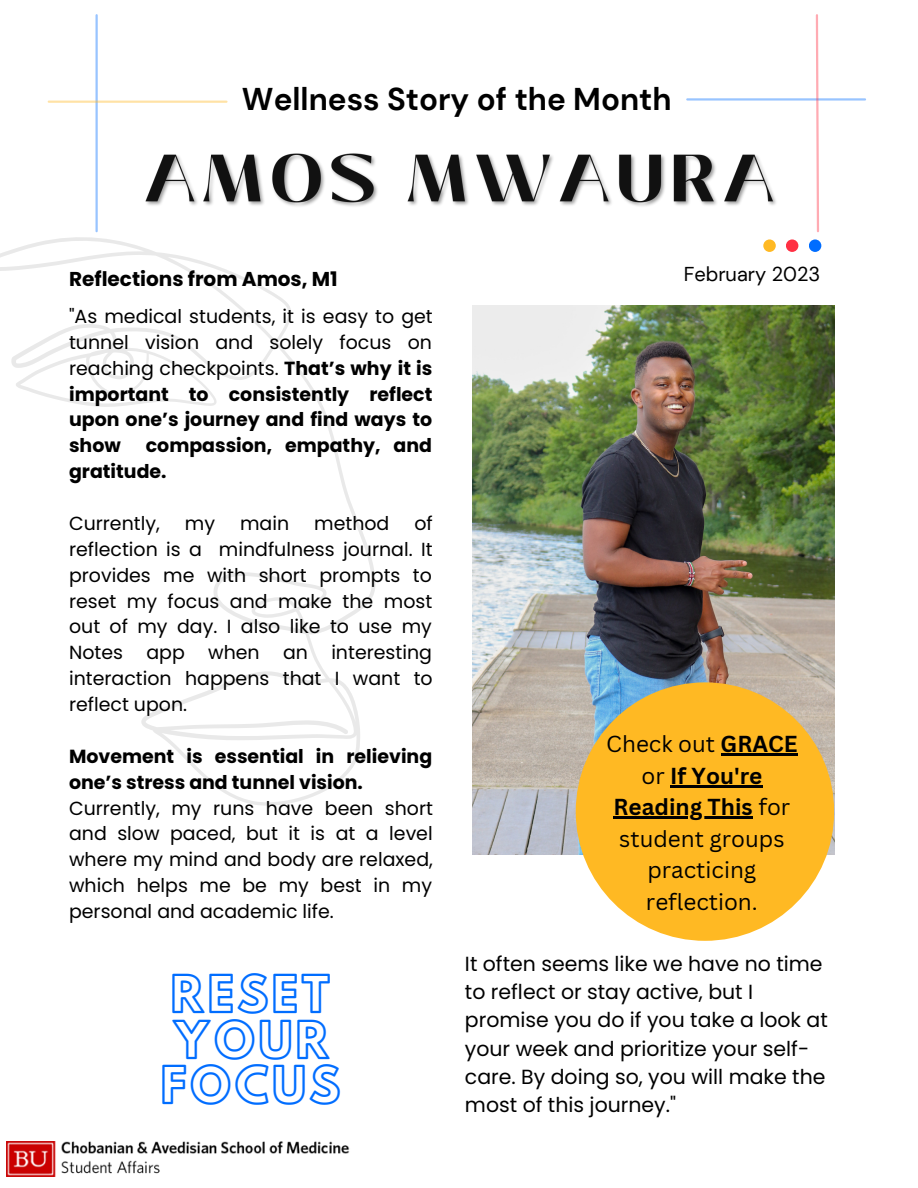
<style>
.page{position:relative;width:918px;height:1188px;background:#fff}
.page>*{position:absolute;margin:0;border:0;box-sizing:border-box;transform-origin:0 0}
.t1{font:45px/45.6px "Hussar Ekologiczne 1";letter-spacing:.06em;color:#006dff}
.t2{font:700 31.5px "DM Sans";color:#000}
.t3{font:22.5px/31.5px "Canva Sans";color:#000;text-align:center}
.t4{font:20.4px/28.2px "Poppins";color:#000}
.t5{font:700 20.1px "Poppins";color:#000}
.t6{font:20.1px "DM Sans";color:#000}
.t7{font:18.9px/25.8px "Poppins";color:#000;text-align:justify}
.t8{font:700 18.9px/25.8px "Poppins";color:#000}
.s1{font-weight:700}
</style>
<div class="page">
<svg style="left:0;top:237px;width:376px;height:569px"></svg>
<img style="left:473px;top:306px;width:361px;height:549px">
<div style="left:576px;top:682px;width:258px;height:259px;background:#ffb923;border-radius:50%"></div>
<img style="left:145px;top:153px;width:631px;height:54px">
<hr style="left:95px;top:15px;width:3px;height:216px;background:#006dff">
<hr style="left:687px;top:98px;width:178px;height:3px;background:#006dff">
<svg style="left:815px;top:14px;width:5px;height:219px"></svg>
<hr style="left:49px;top:101px;width:177px;height:2px;background:#ffb923">
<div style="left:786px;top:239px;width:12px;height:13px;background:#ff3043;border-radius:50%"></div>
<div style="left:763px;top:239px;width:13px;height:13px;background:#ffb923;border-radius:50%"></div>
<div style="left:809px;top:239px;width:12px;height:13px;background:#006dff;border-radius:50%"></div>
<img style="left:7px;top:1141px;width:343px;height:35px">
<hr style="left:721px;top:754px;width:77px;height:2px;background:#000">
<hr style="left:670px;top:785px;width:92px;height:2px;background:#000">
<hr style="left:614px;top:817px;width:139px;height:2px;background:#000">
<h2 class="t2" style="left:242px;top:79px;width:431px">Wellness Story of the Month</h2>
<p class="t5" style="left:69px;top:265px;width:270px">Reflections from Amos, M1</p>
<p class="t6" style="left:684px;top:261px;width:138px">February 2023</p>
<p class="t7" style="left:69px;top:303px;width:365px">"As medical students, it is easy to get tunnel vision and solely focus on reaching checkpoints. <span class="s1">That’s why it is important to consistently reflect upon one’s journey and find ways to show</span></p>
<p class="t8" style="left:69px;top:433px;width:364px;text-indent:77px">compassion, empathy, and gratitude.</p>
<p class="t7" style="left:69px;top:510px;width:92px">Currently,</p>
<p class="t7" style="left:185px;top:510px;width:32px">my</p>
<p class="t7" style="left:240px;top:510px;width:51px">main</p>
<p class="t7" style="left:314px;top:510px;width:77px">method</p>
<p class="t7" style="left:69px;top:510px;width:365px;text-indent:345px">of reflection is a mindfulness journal. It provides me with short prompts to reset my focus and make the most out of my day. I also like to use my Notes app when an interesting interaction happens that I want to reflect upon.</p>
<p class="t8" style="left:69px;top:743px;width:365px">Movement is essential in relieving one’s stress and tunnel vision.</p>
<p class="t7" style="left:69px;top:795px;width:365px">Currently, my runs have been short and slow paced, but it is at a level where my mind and body are relaxed, which helps me be my best in my personal and academic life.</p>
<p class="t3" style="left:606px;top:728px;width:193px">Check out <span class="s1">GRACE </span>or <span class="s1">If You're<br>Reading This</span> for student groups practicing reflection.</p>
<h1 class="t1" style="left:161px;top:976px;width:182px">RESET<br>YOUR<br>FOCUS</h1>
<p class="t4" style="left:465px;top:950px;width:364px">It often seems like we have no time to reflect or stay active, but I promise you do if you take a look at your week and prioritize your self&shy;care. By doing so, you will make the most of this journey."</p>
</div>
